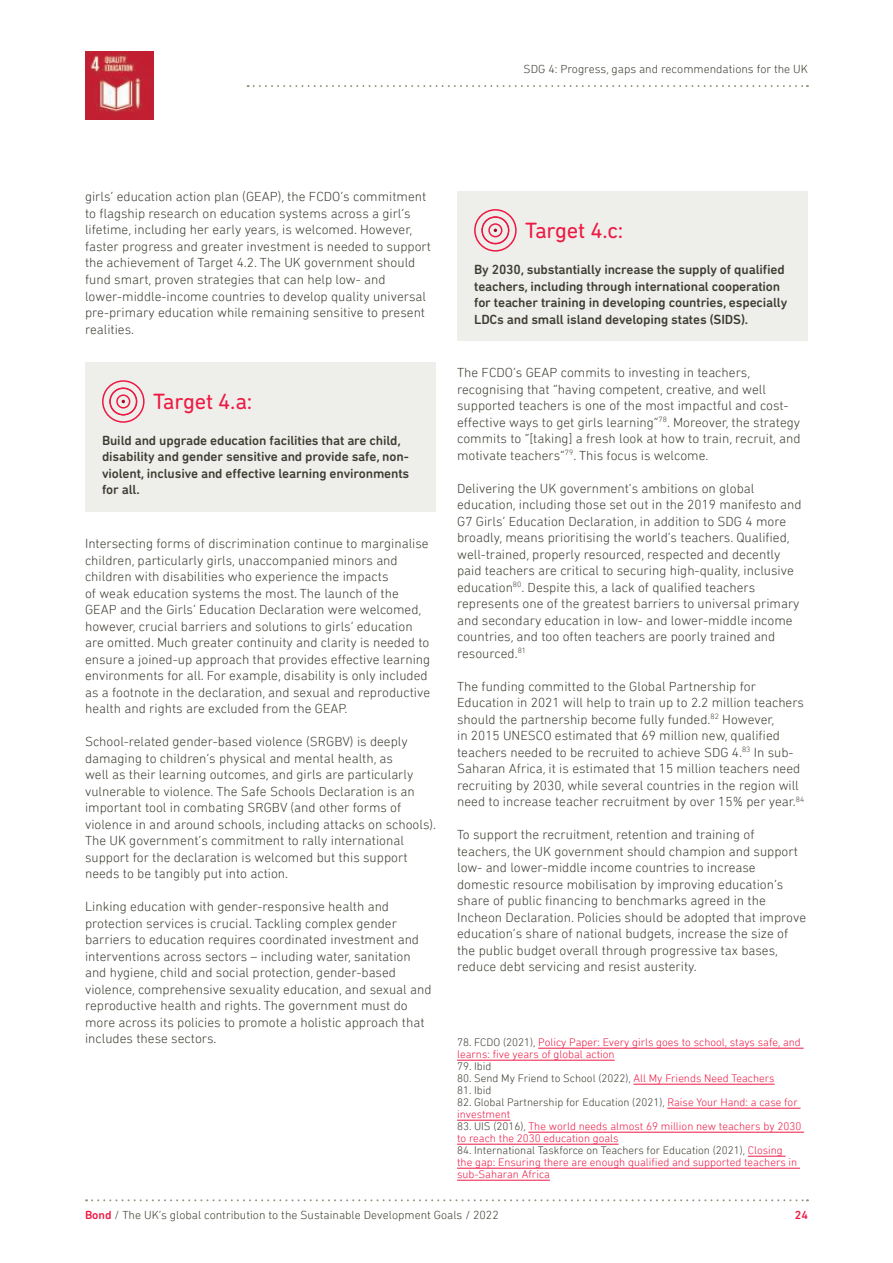
<style>
.page{position:relative;width:893px;height:1263px;background:#fff}
.page>*{position:absolute;margin:0;border:0;box-sizing:border-box;transform-origin:0 0}
.t1{font:22.5px "DIN Next Rounded LT Pro";letter-spacing:-.01em;color:#ed1943}
.t2{font:300 13.5px/16.5px "DIN Next Rounded LT Pro";color:#3e3c32}
.t3{font:500 13.5px/16.5px "DIN Next Rounded LT Pro";letter-spacing:-.01em;color:#3e3c32}
.t4{font:300 12px "DIN Next Rounded LT Pro";color:#3e3c32}
.t5{font:500 12px "DIN Next Rounded LT Pro";color:#ed1943}
.t6{font:300 11.25px/12px "DIN Next Rounded LT Pro";color:#ed1943}
.t7{font:300 11.25px/12px "DIN Next Rounded LT Pro";color:#3e3c32}
.s1{color:#3e3c32}
.s2{color:#ed1943}
.s3{font-weight:500;color:#ed1943}
</style>
<div class="page">
<hr style="left:538px;top:1048px;width:266px;height:1px;background:#ed1943">
<hr style="left:457px;top:1060px;width:158px;height:1px;background:#ed1943">
<hr style="left:633px;top:1084px;width:141px;height:1px;background:#ed1943">
<hr style="left:667px;top:1108px;width:133px;height:1px;background:#ed1943">
<hr style="left:457px;top:1120px;width:53px;height:1px;background:#ed1943">
<hr style="left:528px;top:1132px;width:276px;height:1px;background:#ed1943">
<hr style="left:457px;top:1144px;width:162px;height:1px;background:#ed1943">
<hr style="left:748px;top:1156px;width:38px;height:1px;background:#ed1943">
<hr style="left:457px;top:1168px;width:343px;height:1px;background:#ed1943">
<hr style="left:457px;top:1180px;width:93px;height:1px;background:#ed1943">
<svg style="left:86px;top:1199px;width:722px;height:2px"></svg>
<svg style="left:248px;top:85px;width:560px;height:2px"></svg>
<img style="left:85px;top:51px;width:68px;height:68px">
<div style="left:85px;top:362px;width:351px;height:149px;background:#eeeeea"></div>
<div style="left:102px;top:380px;width:43px;height:43px;border:2px solid #ed1943;border-radius:50%"></div>
<div style="left:109px;top:388px;width:28px;height:27px;border:1px solid #c40d36;border-radius:50%"></div>
<div style="left:109px;top:387px;width:28px;height:28px;border:2px solid #ed1943;border-radius:50%"></div>
<div style="left:116px;top:394px;width:14px;height:15px;border:2px solid #ed1943;border-radius:50%"></div>
<div style="left:457px;top:191px;width:351px;height:149px;background:#eeeeea"></div>
<div style="left:474px;top:209px;width:43px;height:43px;border:2px solid #ed1943;border-radius:50%"></div>
<div style="left:482px;top:216px;width:27px;height:28px;border:1px solid #c40d36;border-radius:50%"></div>
<div style="left:481px;top:216px;width:28px;height:28px;border:2px solid #ed1943;border-radius:50%"></div>
<div style="left:488px;top:223px;width:14px;height:14px;border:2px solid #ed1943;border-radius:50%"></div>
<p class="t4" style="left:524px;top:62px;width:286px">SDG 4: Progress, gaps and recommendations for the UK</p>
<p class="t2" style="left:85px;top:188px;width:347px">girls’ education action plan (GEAP), the FCDO’s commitment to flagship research on education systems across a girl’s lifetime, including her early years, is welcomed. However, faster progress and greater investment is needed to support the achievement of Target 4.2. The UK government should fund smart, proven strategies that can help low- and lower-middle-income countries to develop quality universal pre-primary education while remaining sensitive to present realities.</p>
<h1 class="t1" style="left:153px;top:393px;width:101px">Target 4.a:</h1>
<p class="t3" style="left:102px;top:433px;width:309px">Build and upgrade education facilities that are child, disability and gender sensitive and provide safe, non&shy;violent, inclusive and effective learning environments for all.</p>
<p class="t2" style="left:85px;top:536px;width:347px">Intersecting forms of discrimination continue to marginalise children, particularly girls, unaccompanied minors and children with disabilities who experience the impacts<br>of weak education systems the most. The launch of the GEAP and the Girls’ Education Declaration were welcomed, however, crucial barriers and solutions to girls’ education are omitted. Much greater continuity and clarity is needed to ensure a joined-up approach that provides effective learning environments for all. For example, disability is only included as a footnote in the declaration, and sexual and reproductive health and rights are excluded from the GEAP.</p>
<p class="t2" style="left:85px;top:733px;width:353px">School-related gender-based violence (SRGBV) is deeply damaging to children’s physical and mental health, as<br>well as their learning outcomes, and girls are particularly vulnerable to violence. The Safe Schools Declaration is an important tool in combating SRGBV (and other forms of violence in and around schools, including attacks on schools).<br>The UK government’s commitment to rally international support for the declaration is welcomed but this support needs to be tangibly put into action.</p>
<p class="t2" style="left:85px;top:898px;width:348px">Linking education with gender-responsive health and protection services is crucial. Tackling complex gender barriers to education requires coordinated investment and interventions across sectors – including water, sanitation and hygiene, child and social protection, gender-based violence, comprehensive sexuality education, and sexual and reproductive health and rights. The government must do more across its policies to promote a holistic approach that includes these sectors.</p>
<h1 class="t1" style="left:525px;top:222px;width:100px">Target 4.c:</h1>
<p class="t3" style="left:474px;top:262px;width:315px">By 2030, substantially increase the supply of qualified teachers, including through international cooperation for teacher training in developing countries, especially LDCs and small island developing states (SIDS).</p>
<p class="t2" style="left:457px;top:364px;width:345px">The FCDO’s GEAP commits to investing in teachers, recognising that “having competent, creative, and well supported teachers is one of the most impactful and cost&shy;effective ways to get girls learning”<sup>78</sup>. Moreover, the strategy commits to “[taking] a fresh look at how to train, recruit, and motivate teachers”<sup>79</sup>. This focus is welcome.</p>
<p class="t2" style="left:457px;top:480px;width:346px">Delivering the UK government’s ambitions on global education, including those set out in the 2019 manifesto and G7 Girls’ Education Declaration, in addition to SDG 4 more broadly, means prioritising the world’s teachers. Qualified, well-trained, properly resourced, respected and decently paid teachers are critical to securing high-quality, inclusive education<sup>80</sup>. Despite this, a lack of qualified teachers represents one of the greatest barriers to universal primary and secondary education in low- and lower-middle income countries, and too often teachers are poorly trained and resourced.<sup>81</sup></p>
<p class="t2" style="left:457px;top:677px;width:349px">The funding committed to the Global Partnership for Education in 2021 will help to train up to 2.2 million teachers should the partnership become fully funded.<sup>82</sup> However,<br>in 2015 UNESCO estimated that 69 million new, qualified teachers needed to be recruited to achieve SDG 4.<sup>83</sup> In sub-Saharan Africa, it is estimated that 15 million teachers need recruiting by 2030, while several countries in the region will need to increase teacher recruitment by over 15% per year.<sup>84</sup></p>
<p class="t2" style="left:457px;top:827px;width:351px">To support the recruitment, retention and training of teachers, the UK government should champion and support low- and lower-middle income countries to increase domestic resource mobilisation by improving education’s share of public financing to benchmarks agreed in the Incheon Declaration. Policies should be adopted that improve education’s share of national budgets, increase the size of the public budget overall through progressive tax bases, reduce debt servicing and resist austerity.</p>
<p class="t6" style="left:457px;top:1037px;width:345px"><span class="s1">78. FCDO (2021),</span> Policy Paper: Every girls goes to school, stays safe, and learns: five years of global action</p>
<p class="t7" style="left:457px;top:1061px;width:36px">79. Ibid</p>
<p class="t7" style="left:457px;top:1072px;width:319px">80. Send My Friend to School (2022), <span class="s2">All My Friends Need Teachers</span></p>
<p class="t7" style="left:457px;top:1084px;width:36px">81. Ibid</p>
<p class="t7" style="left:457px;top:1096px;width:342px">82. Global Partnership for Education (2021), <span class="s2">Raise Your Hand: a case for investment</span></p>
<p class="t6" style="left:457px;top:1121px;width:346px"><span class="s1">83. UIS (2016),</span> The world needs almost 69 million new teachers by 2030 to reach the 2030 education goals</p>
<p class="t6" style="left:457px;top:1145px;width:342px"><span class="s1">84. International Taskforce on Teachers for Education (2021),</span> Closing the gap: Ensuring there are enough qualified and supported teachers in sub-Saharan Africa</p>
<p class="t4" style="left:85px;top:1210px;width:415px"><span class="s3">Bond</span> / The UK’s global contribution to the Sustainable Development Goals / 2022</p>
<p class="t5" style="left:795px;top:1210px;width:15px">24</p>
</div>
